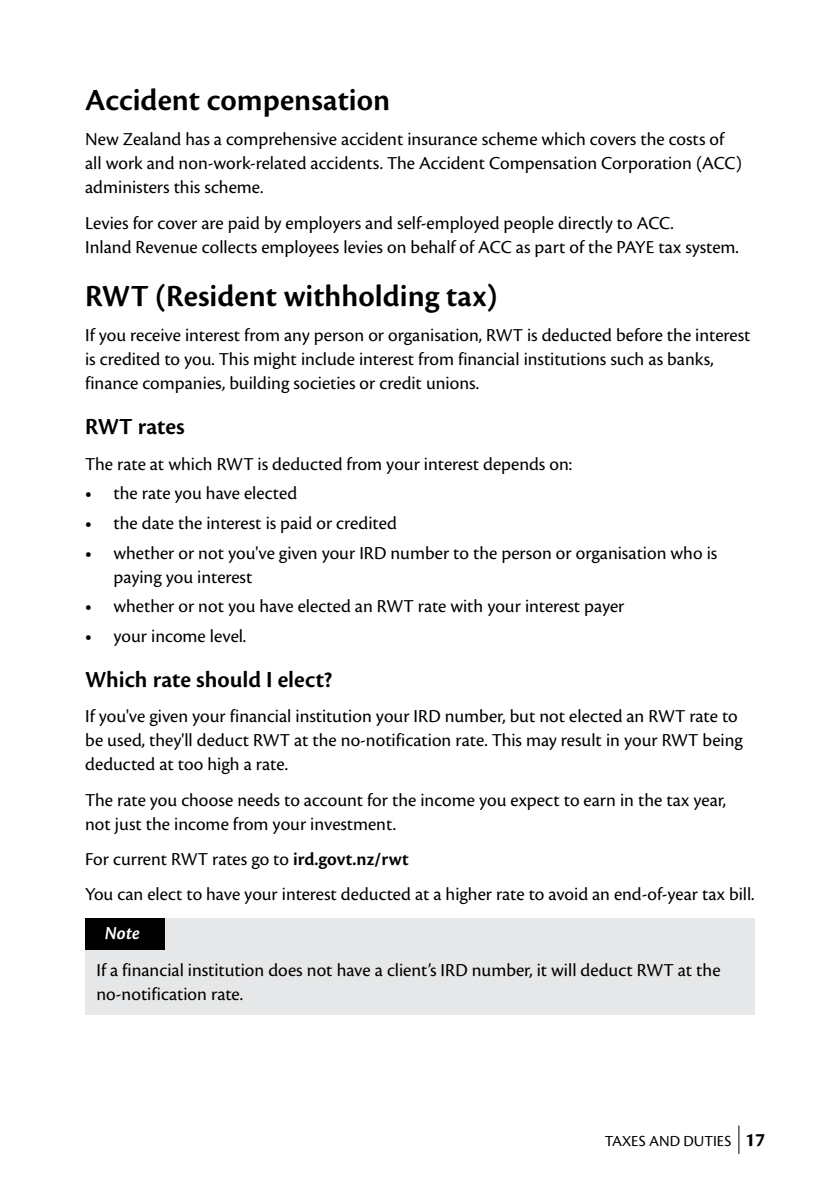
<style>
.page{position:relative;width:840px;height:1191px;background:#fff}
.page>*{position:absolute;margin:0;border:0;box-sizing:border-box;transform-origin:0 0}
.t1{font:600 32px "Cronos Pro";color:#000}
.t2{font:600 24px "Cronos Pro";color:#000}
.t3{font:19px/24px "Cronos Pro";color:#000}
.t4{font:italic 600 19px "Cronos Pro";color:#fff}
.t5{font:16px "Cronos Pro";color:#000}
.s1{font-weight:600}
.s2{font-weight:700;font-size:20px}
</style>
<div class="page">
<svg style="left:738px;top:1125px;width:1px;height:28px"></svg>
<div style="left:85px;top:918px;width:669px;height:97px;background:#e6e7e8"></div>
<div style="left:85px;top:918px;width:79px;height:32px;background:#000"></div>
<h1 class="t1" style="left:85px;top:82px;width:306px">Accident compensation</h1>
<p class="t3" style="left:85px;top:127px;width:658px">New Zealand has a comprehensive accident insurance scheme which covers the costs of all work and non-work-related accidents. The Accident Compensation Corporation (ACC) administers this scheme.</p>
<p class="t3" style="left:85px;top:211px;width:655px">Levies for cover are paid by employers and self-employed people directly to ACC.<br>Inland Revenue collects employees levies on behalf of ACC as part of the PAYE tax system.</p>
<h1 class="t1" style="left:85px;top:277px;width:414px">RWT (Resident withholding tax)</h1>
<p class="t3" style="left:85px;top:323px;width:666px">If you receive interest from any person or organisation, RWT is deducted before the interest is credited to you. This might include interest from financial institutions such as banks, finance companies, building societies or credit unions.</p>
<p class="t2" style="left:85px;top:413px;width:101px">RWT rates</p>
<p class="t3" style="left:85px;top:452px;width:488px">The rate at which RWT is deducted from your interest depends on:</p>
<p class="t3" style="left:85px;top:481px;width:213px"><span class="s1">•</span> the rate you have elected</p>
<p class="t3" style="left:85px;top:511px;width:313px"><span class="s1">•</span> the date the interest is paid or credited</p>
<p class="t3" style="left:113px;top:541px;width:605px;text-indent:-28px"><span class="s1">•</span> whether or not you've given your IRD number to the person or organisation who is paying you interest</p>
<p class="t3" style="left:85px;top:594px;width:540px"><span class="s1">•</span> whether or not you have elected an RWT rate with your interest payer</p>
<p class="t3" style="left:85px;top:624px;width:162px"><span class="s1">•</span> your income level.</p>
<p class="t2" style="left:85px;top:665px;width:249px">Which rate should I elect?</p>
<p class="t3" style="left:85px;top:704px;width:659px">If you've given your financial institution your IRD number, but not elected an RWT rate to be used, they'll deduct RWT at the no-notification rate. This may result in your RWT being deducted at too high a rate.</p>
<p class="t3" style="left:85px;top:788px;width:642px">The rate you choose needs to account for the income you expect to earn in the tax year, not just the income from your investment.</p>
<p class="t3" style="left:85px;top:841px;width:670px;line-height:35.4px">For current RWT rates go to <span class="s1">ird.govt.nz/rwt<br></span>You can elect to have your interest deducted at a higher rate to avoid an end-of-year tax bill.</p>
<p class="t4" style="left:105px;top:922px;width:36px">Note</p>
<p class="t3" style="left:96px;top:958px;width:625px">If a financial institution does not have a client’s IRD number, it will deduct RWT at the no-notification rate.</p>
<p class="t5" style="left:604px;top:1132px;width:162px">TAXES AND DUTIES <span class="s2">17</span></p>
</div>
